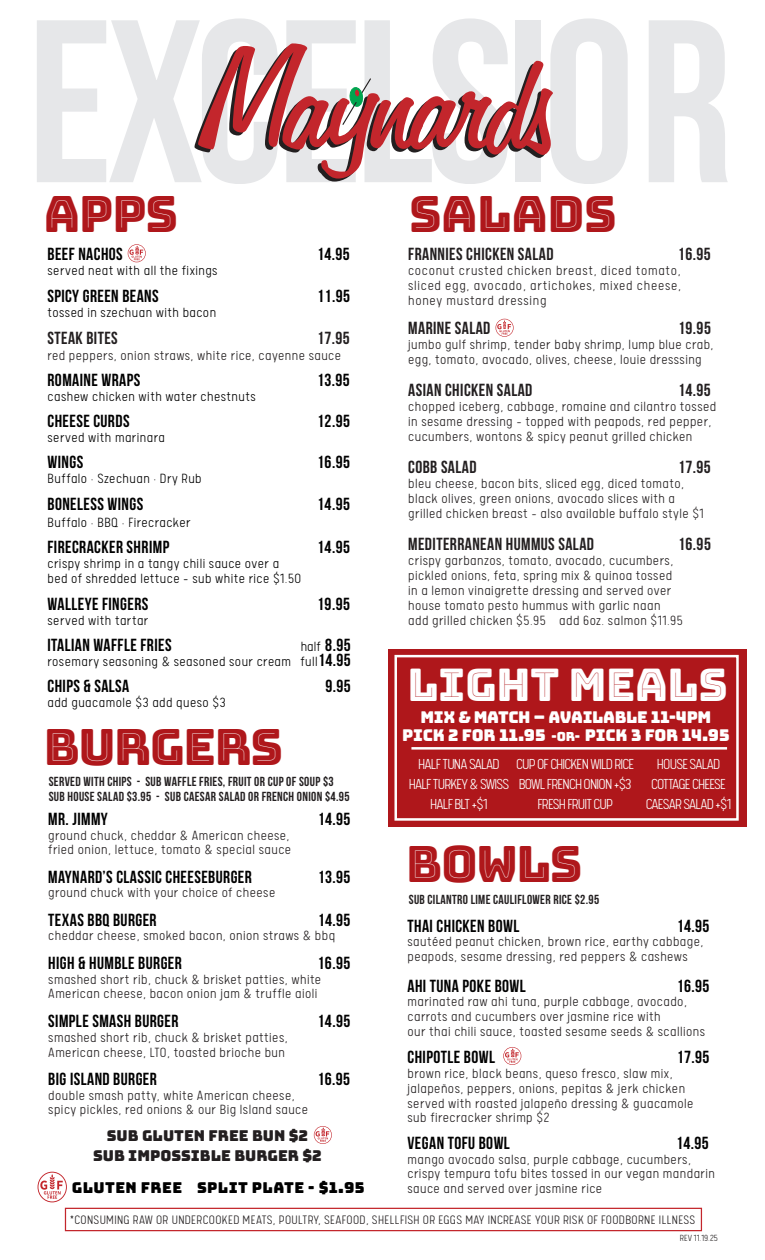
<style>
.page{position:relative;width:765px;height:1260px;background:#fff}
.page>*{position:absolute;margin:0;border:0;box-sizing:border-box;transform-origin:0 0}
.t1{font:231.25px "Bebas Neue";letter-spacing:-.03em;color:#e6e7e9}
.t2{font:50px "Bungee Inline";letter-spacing:-.03em;color:#af171b}
.t3{font:45px "Bungee Inline";letter-spacing:-.01em;color:#fff}
.t4{font:17.5px "Bebas Neue";letter-spacing:.025em;color:#000}
.t5{font:17.5px "Bebas Neue";letter-spacing:.025em;color:#231f20}
.t6{font:300 16.25px "Calps";letter-spacing:-.05em;color:#fff}
.t7{font:16.25px "Bungee";letter-spacing:-.02em;color:#fff}
.t8{font:300 15px/15px "Calps";letter-spacing:.03em;color:#231f20}
.t9{font:300 15px/15px "Calps";letter-spacing:.03em;color:#000}
.t10{font:15px "Bungee";color:#231f20}
.t11{font:15px "Bungee";letter-spacing:.025em;color:#000}
.t12{font:300 13.75px "Calps";letter-spacing:.025em;color:#231f20}
.t13{font:13.12px "Bebas Neue";letter-spacing:.025em;color:#231f20}
.t14{font:300 10px "Calps";color:#231f20}
.s1{font-family:"Calps";font-weight:300;font-size:15px}
.s2{font-size:12.5px}
</style>
<div class="page">
<svg style="left:194px;top:43px;width:359px;height:139px"></svg>
<div style="left:388px;top:649px;width:358px;height:177px;background:#af171b"></div>
<div style="left:394px;top:655px;width:345px;height:166px;border:2px solid #fff"></div>
<hr style="left:411px;top:747px;width:316px;height:3px;background:#fff">
<svg style="left:314px;top:1126px;width:18px;height:18px"></svg>
<svg style="left:128px;top:244px;width:18px;height:18px"></svg>
<svg style="left:503px;top:1047px;width:18px;height:18px"></svg>
<svg style="left:496px;top:319px;width:18px;height:18px"></svg>
<svg style="left:38px;top:1172px;width:29px;height:30px"></svg>
<div style="left:65px;top:1208px;width:637px;height:23px;border:1px solid #c3262c"></div>
<h1 class="t1" style="left:28px;top:-25px;width:706px">EXCELSIOR</h1>
<p class="t2" style="left:44px;top:186px;width:136px">APPS</p>
<p class="t4" style="left:48px;top:245px;width:77px">BEEF NACHOS</p>
<p class="t4" style="left:317px;top:245px;width:34px">14.95</p>
<p class="t9" style="left:48px;top:263px;width:172px">served neat with all the fixings</p>
<p class="t4" style="left:48px;top:286px;width:113px">SPICY GREEN BEANS</p>
<p class="t4" style="left:317px;top:286px;width:34px">11.95</p>
<p class="t9" style="left:48px;top:304px;width:170px">tossed in szechuan with bacon</p>
<p class="t5" style="left:48px;top:328px;width:72px">STEAK BITES</p>
<p class="t5" style="left:317px;top:328px;width:34px">17.95</p>
<p class="t8" style="left:48px;top:347px;width:295px">red peppers, onion straws, white rice, cayenne sauce</p>
<p class="t4" style="left:48px;top:370px;width:94px">ROMAINE WRAPS</p>
<p class="t4" style="left:317px;top:370px;width:34px">13.95</p>
<p class="t9" style="left:48px;top:388px;width:210px">cashew chicken with water chestnuts</p>
<p class="t4" style="left:48px;top:412px;width:84px">CHEESE CURDS</p>
<p class="t4" style="left:317px;top:412px;width:34px">12.95</p>
<p class="t9" style="left:48px;top:430px;width:119px">served with marinara</p>
<p class="t4" style="left:48px;top:453px;width:37px">WINGS</p>
<p class="t4" style="left:317px;top:453px;width:34px">16.95</p>
<p class="t9" style="left:48px;top:471px;width:156px">Buffalo • Szechuan • Dry Rub</p>
<p class="t4" style="left:48px;top:494px;width:97px">BONELESS WINGS</p>
<p class="t4" style="left:317px;top:494px;width:34px">14.95</p>
<p class="t9" style="left:48px;top:515px;width:145px">Buffalo • BBQ • Firecracker</p>
<p class="t4" style="left:48px;top:538px;width:123px">FIRECRACKER SHRIMP</p>
<p class="t4" style="left:317px;top:538px;width:34px">14.95</p>
<p class="t9" style="left:48px;top:556px;width:255px">crispy shrimp in a tangy chili sauce over a bed of shredded lettuce - sub white rice $1.50</p>
<p class="t4" style="left:48px;top:594px;width:102px">WALLEYE FINGERS</p>
<p class="t4" style="left:317px;top:594px;width:34px">19.95</p>
<p class="t9" style="left:48px;top:612px;width:102px">served with tartar</p>
<p class="t4" style="left:48px;top:635px;width:126px">ITALIAN WAFFLE FRIES</p>
<p class="t9" style="left:301px;top:638px;width:21px">half</p>
<p class="t4" style="left:325px;top:635px;width:27px">8.95</p>
<p class="t9" style="left:48px;top:653px;width:245px">rosemary seasoning &amp; seasoned sour cream</p>
<p class="t4" style="left:300px;top:650px;width:52px"><span class="s1">full</span>14.95</p>
<p class="t4" style="left:48px;top:677px;width:83px">CHIPS &amp; SALSA</p>
<p class="t4" style="left:325px;top:677px;width:27px">9.95</p>
<p class="t9" style="left:48px;top:695px;width:180px">add guacamole $3 add queso $3</p>
<p class="t2" style="left:44px;top:718px;width:241px">BURGERS</p>
<p class="t2" style="left:409px;top:186px;width:209px">SALADS</p>
<p class="t5" style="left:408px;top:245px;width:147px">FRANNIES CHICKEN SALAD</p>
<p class="t5" style="left:678px;top:245px;width:34px">16.95</p>
<p class="t8" style="left:408px;top:263px;width:274px;text-align:justify">coconut crusted chicken breast, diced tomato, sliced egg, avocado, artichokes, mixed cheese, honey mustard dressing</p>
<p class="t5" style="left:408px;top:318px;width:84px">MARINE SALAD</p>
<p class="t5" style="left:678px;top:318px;width:34px">19.95</p>
<p class="t8" style="left:408px;top:336px;width:307px">jumbo gulf shrimp, tender baby shrimp, lump blue crab,</p>
<p class="t8" style="left:408px;top:351px;width:295px">egg, tomato, avocado, olives, cheese, louie dresssing</p>
<p class="t5" style="left:408px;top:380px;width:126px">ASIAN CHICKEN SALAD</p>
<p class="t5" style="left:678px;top:380px;width:34px">14.95</p>
<p class="t8" style="left:408px;top:398px;width:310px">chopped iceberg, cabbage, romaine and cilantro tossed in sesame dressing - topped with peapods, red pepper, cucumbers, wontons &amp; spicy peanut grilled chicken</p>
<p class="t5" style="left:408px;top:458px;width:70px">COBB SALAD</p>
<p class="t5" style="left:678px;top:458px;width:34px">17.95</p>
<p class="t8" style="left:408px;top:476px;width:297px">bleu cheese, bacon bits, sliced egg, diced tomato, black olives, green onions, avocado slices with a grilled chicken breast - also available buffalo style $1</p>
<p class="t5" style="left:408px;top:535px;width:187px">MEDITERRANEAN HUMMUS SALAD</p>
<p class="t5" style="left:678px;top:535px;width:34px">16.95</p>
<p class="t8" style="left:408px;top:553px;width:267px">crispy garbanzos, tomato, avocado, cucumbers,</p>
<p class="t8" style="left:408px;top:568px;width:265px;text-align:justify">pickled onions, feta, spring mix &amp; quinoa tossed in a lemon vinaigrette dressing and served over house tomato pesto hummus with garlic naan</p>
<p class="t8" style="left:408px;top:613px;width:276px">add grilled chicken $5.95 add 6oz. salmon $11.95</p>
<p class="t3" style="left:407px;top:659px;width:322px">LIGHT MEALS</p>
<p class="t7" style="left:420px;top:708px;width:292px">MIX &amp; MATCH – AVAILABLE 11-4PM</p>
<p class="t7" style="left:402px;top:726px;width:329px">PICK 2 FOR 11.95 <span class="s2">-OR-</span> PICK 3 FOR 14.95</p>
<p class="t6" style="left:516px;top:755px;width:120px">CUP OF CHICKEN WILD RICE</p>
<p class="t6" style="left:519px;top:775px;width:114px">BOWL FRENCH ONION +$3</p>
<p class="t6" style="left:537px;top:795px;width:77px">FRESH FRUIT CUP</p>
<p class="t2" style="left:406px;top:836px;width:177px">BOWLS</p>
<p class="t4" style="left:408px;top:916px;width:113px">THAI CHICKEN BOWL</p>
<p class="t4" style="left:677px;top:916px;width:34px">14.95</p>
<p class="t8" style="left:408px;top:934px;width:298px">sautéed peanut chicken, brown rice, earthy cabbage, peapods, sesame dressing, red peppers &amp; cashews</p>
<p class="t4" style="left:408px;top:976px;width:120px">AHI TUNA POKE BOWL</p>
<p class="t4" style="left:677px;top:976px;width:34px">16.95</p>
<p class="t8" style="left:408px;top:994px;width:299px">marinated raw ahi tuna, purple cabbage, avocado, carrots and cucumbers over jasmine rice with<br>our thai chili sauce, toasted sesame seeds &amp; scallions</p>
<p class="t4" style="left:408px;top:1047px;width:89px">CHIPOTLE BOWL</p>
<p class="t4" style="left:677px;top:1047px;width:34px">17.95</p>
<p class="t8" style="left:408px;top:1065px;width:288px">brown rice, black beans, queso fresco, slaw mix, jalapeños, peppers, onions, pepitas &amp; jerk chicken served with roasted jalapeño dressing &amp; guacamole</p>
<p class="t8" style="left:408px;top:1109px;width:143px">sub firecracker shrimp $2</p>
<p class="t4" style="left:408px;top:1134px;width:104px">VEGAN TOFU BOWL</p>
<p class="t4" style="left:676px;top:1134px;width:34px">14.95</p>
<p class="t8" style="left:408px;top:1152px;width:309px;line-height:14.4px">mango avocado salsa, purple cabbage, cucumbers, crispy tempura tofu bites tossed in our vegan mandarin sauce and served over jasmine rice</p>
<p class="t6" style="left:657px;top:755px;width:65px">HOUSE SALAD</p>
<p class="t6" style="left:651px;top:775px;width:76px">COTTAGE CHEESE</p>
<p class="t6" style="left:646px;top:795px;width:87px">CAESAR SALAD +$1</p>
<p class="t6" style="left:418px;top:755px;width:83px">HALF TUNA SALAD</p>
<p class="t6" style="left:409px;top:775px;width:102px">HALF TURKEY &amp; SWISS</p>
<p class="t6" style="left:430px;top:795px;width:59px">HALF BLT +$1</p>
<p class="t13" style="left:49px;top:774px;width:286px">SERVED WITH CHIPS - SUB WAFFLE FRIES, FRUIT OR CUP OF SOUP $3</p>
<p class="t13" style="left:49px;top:789px;width:302px">SUB HOUSE SALAD $3.95 - SUB CAESAR SALAD OR FRENCH ONION $4.95</p>
<p class="t4" style="left:48px;top:810px;width:61px">MR. JIMMY</p>
<p class="t4" style="left:318px;top:810px;width:34px">14.95</p>
<p class="t8" style="left:48px;top:828px;width:244px;line-height:14.4px">ground chuck, cheddar &amp; American cheese, fried onion, lettuce, tomato &amp; special sauce</p>
<p class="t4" style="left:48px;top:867px;width:205px">MAYNARD’S CLASSIC CHEESEBURGER</p>
<p class="t4" style="left:318px;top:867px;width:34px">13.95</p>
<p class="t8" style="left:48px;top:885px;width:229px">ground chuck with your choice of cheese</p>
<p class="t4" style="left:48px;top:910px;width:110px">TEXAS BBQ BURGER</p>
<p class="t4" style="left:318px;top:910px;width:34px">14.95</p>
<p class="t8" style="left:48px;top:928px;width:288px">cheddar cheese, smoked bacon, onion straws &amp; bbq</p>
<p class="t4" style="left:48px;top:954px;width:135px">HIGH &amp; HUMBLE BURGER</p>
<p class="t4" style="left:318px;top:954px;width:34px">16.95</p>
<p class="t8" style="left:48px;top:971px;width:274px;line-height:14.4px">smashed short rib, chuck &amp; brisket patties, white<br>American cheese, bacon onion jam &amp; truffle aioli</p>
<p class="t4" style="left:48px;top:1011px;width:132px">SIMPLE SMASH BURGER</p>
<p class="t4" style="left:318px;top:1011px;width:34px">14.95</p>
<p class="t8" style="left:48px;top:1029px;width:241px">smashed short rib, chuck &amp; brisket patties,<br>American cheese, LTO, toasted brioche bun</p>
<p class="t4" style="left:48px;top:1070px;width:110px">BIG ISLAND BURGER</p>
<p class="t4" style="left:317px;top:1070px;width:34px">16.95</p>
<p class="t8" style="left:48px;top:1088px;width:261px;line-height:14.4px">double smash patty, white American cheese, spicy pickles, red onions &amp; our Big Island sauce</p>
<p class="t13" style="left:409px;top:892px;width:192px">SUB CILANTRO LIME CAULIFLOWER RICE $2.95</p>
<p class="t10" style="left:107px;top:1127px;width:203px">SUB GLUTEN FREE BUN $2</p>
<p class="t10" style="left:93px;top:1147px;width:230px">SUB IMPOSSIBLE BURGER $2</p>
<p class="t11" style="left:72px;top:1179px;width:112px">GLUTEN FREE</p>
<p class="t11" style="left:197px;top:1179px;width:169px">SPLIT PLATE - $1.95</p>
<p class="t12" style="left:70px;top:1212px;width:627px">*CONSUMING RAW OR UNDERCOOKED MEATS, POULTRY, SEAFOOD, SHELLFISH OR EGGS MAY INCREASE YOUR RISK OF FOODBORNE ILLNESS</p>
<p class="t14" style="left:680px;top:1232px;width:40px">REV 11.19.25</p>
</div>
